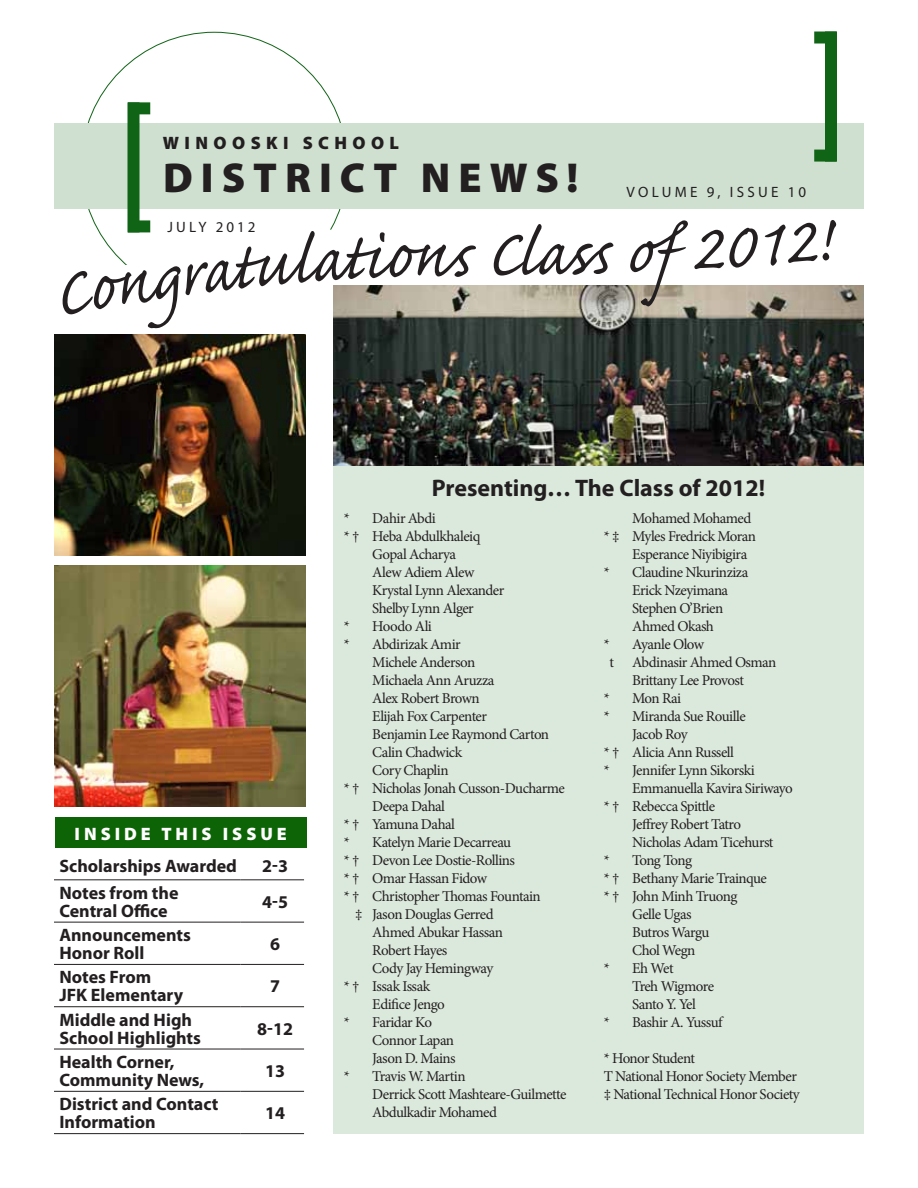
<style>
.page{position:relative;width:918px;height:1188px;background:#fff}
.page>*{position:absolute;margin:0;border:0;box-sizing:border-box;transform-origin:0 0}
.t1{font:84px "Caflisch Script Pro";color:#231f20}
.t2{font:900 42px "Myriad Pro";letter-spacing:.19em;color:#231f20}
.t3{font:700 24px "Myriad Pro";color:#231f20}
.t4{font:700 18px/18px "Myriad Pro";color:#231f20}
.t5{font:900 18px "Myriad Pro";letter-spacing:.22em;color:#fff}
.t6{font:900 18px "Myriad Pro";letter-spacing:.3em;color:#231f20}
.t7{font:15px/18px "Minion Pro";letter-spacing:-.035em;color:#231f20}
.t8{font:15px "Myriad Pro";letter-spacing:.22em;color:#231f20}
.t9{font:15px "Myriad Pro";letter-spacing:.2em;color:#231f20}
</style>
<div class="page">
<img style="left:333px;top:285px;width:531px;height:182px">
<div style="left:54px;top:123px;width:810px;height:85px;background:#cfe0d0"></div>
<div style="left:128px;top:102px;width:12px;height:130px;background:#106416"></div>
<div style="left:128px;top:220px;width:22px;height:12px;background:#106416"></div>
<div style="left:128px;top:102px;width:22px;height:12px;background:#106416"></div>
<div style="left:825px;top:31px;width:12px;height:131px;background:#106416"></div>
<div style="left:814px;top:32px;width:23px;height:12px;background:#106416"></div>
<div style="left:814px;top:150px;width:23px;height:12px;background:#106416"></div>
<div style="left:333px;top:467px;width:531px;height:667px;background:#dbe8dc"></div>
<img style="left:54px;top:335px;width:252px;height:220px">
<div style="left:55px;top:818px;width:252px;height:30px;background:#0d6406"></div>
<img style="left:54px;top:566px;width:252px;height:241px">
<hr style="left:54px;top:879px;width:187px;height:1px;background:#231f20">
<hr style="left:241px;top:879px;width:63px;height:1px;background:#231f20">
<hr style="left:54px;top:922px;width:187px;height:1px;background:#231f20">
<hr style="left:241px;top:922px;width:63px;height:1px;background:#231f20">
<hr style="left:54px;top:964px;width:187px;height:1px;background:#231f20">
<hr style="left:241px;top:964px;width:63px;height:1px;background:#231f20">
<hr style="left:54px;top:1006px;width:187px;height:1px;background:#231f20">
<hr style="left:241px;top:1006px;width:63px;height:1px;background:#231f20">
<hr style="left:54px;top:1049px;width:187px;height:1px;background:#231f20">
<hr style="left:241px;top:1049px;width:63px;height:1px;background:#231f20">
<hr style="left:54px;top:1091px;width:187px;height:1px;background:#231f20">
<hr style="left:241px;top:1091px;width:63px;height:1px;background:#231f20">
<hr style="left:54px;top:1133px;width:187px;height:1px;background:#231f20">
<hr style="left:241px;top:1133px;width:63px;height:1px;background:#231f20">
<svg style="left:57px;top:228px;width:371px;height:107px"></svg>
<svg style="left:629px;top:285px;width:211px;height:22px;background:#b3a896"></svg>
<p class="t6" style="left:163px;top:131px;width:238px">WIN OOSKI SCH OOL</p>
<h2 class="t2" style="left:163px;top:150px;width:417px">DISTRIC T NEW S!</h2>
<p class="t9" style="left:167px;top:218px;width:90px">JULY 2012</p>
<h1 class="t1" style="left:412px;top:212px;width:198px;rotate:-1deg">n Cla</h1>
<h1 class="t1" style="left:451px;top:211px;width:21px">s</h1>
<p class="t8" style="left:627px;top:183px;width:181px">VOLUME 9, ISSUE 10</p>
<p class="t5" style="left:75px;top:822px;width:214px">INSIDE THIS ISSUE</p>
<p class="t4" style="left:59px;top:856px;width:179px">Scholarships Awarded</p>
<p class="t4" style="left:262px;top:856px;width:28px">2-3</p>
<p class="t4" style="left:59px;top:883px;width:121px">Notes from the<br>Central Office</p>
<p class="t4" style="left:262px;top:892px;width:28px">4-5</p>
<p class="t4" style="left:59px;top:925px;width:133px">Announcements<br>Honor Roll</p>
<p class="t4" style="left:270px;top:934px;width:11px">6</p>
<p class="t4" style="left:59px;top:968px;width:125px">Notes From<br>JFK Elementary</p>
<p class="t4" style="left:270px;top:977px;width:11px">7</p>
<p class="t4" style="left:59px;top:1010px;width:143px">Middle and High<br>School Highlights</p>
<p class="t4" style="left:257px;top:1019px;width:38px">8-12</p>
<p class="t4" style="left:59px;top:1052px;width:146px">Health Corner,<br>Community News,</p>
<p class="t4" style="left:265px;top:1061px;width:21px">13</p>
<p class="t4" style="left:59px;top:1095px;width:161px">District and Contact<br>Information</p>
<p class="t4" style="left:265px;top:1104px;width:21px">14</p>
<h3 class="t3" style="left:432px;top:472px;width:335px">Presenting… The Class of 2012!</h3>
<p class="t7" style="left:344px;top:509px;width:94px">* Dahir Abdi</p>
<p class="t7" style="left:344px;top:527px;width:138px">* † Heba Abdulkhaleiq</p>
<p class="t7" style="left:372px;top:545px;width:85px">Gopal Acharya</p>
<p class="t7" style="left:372px;top:563px;width:103px">Alew Adiem Alew</p>
<p class="t7" style="left:372px;top:581px;width:134px">Krystal Lynn Alexander</p>
<p class="t7" style="left:372px;top:599px;width:103px">Shelby Lynn Alger</p>
<p class="t7" style="left:344px;top:617px;width:90px">* Hoodo Ali</p>
<p class="t7" style="left:344px;top:635px;width:118px">* Abdirizak Amir</p>
<p class="t7" style="left:372px;top:653px;width:105px">Michele Anderson</p>
<p class="t7" style="left:372px;top:671px;width:124px">Michaela Ann Aruzza</p>
<p class="t7" style="left:372px;top:689px;width:109px">Alex Robert Brown</p>
<p class="t7" style="left:372px;top:707px;width:116px">Elijah Fox Carpenter</p>
<p class="t7" style="left:372px;top:725px;width:178px">Benjamin Lee Raymond Carton</p>
<p class="t7" style="left:372px;top:743px;width:91px">Calin Chadwick</p>
<p class="t7" style="left:372px;top:761px;width:78px">Cory Chaplin</p>
<p class="t7" style="left:344px;top:779px;width:223px">* † Nicholas Jonah Cusson-Ducharme</p>
<p class="t7" style="left:372px;top:797px;width:74px">Deepa Dahal</p>
<p class="t7" style="left:344px;top:815px;width:113px">* † Yamuna Dahal</p>
<p class="t7" style="left:344px;top:833px;width:169px">* Katelyn Marie Decarreau</p>
<p class="t7" style="left:344px;top:851px;width:173px">* † Devon Lee Dostie-Rollins</p>
<p class="t7" style="left:344px;top:869px;width:145px">* † Omar Hassan Fidow</p>
<p class="t7" style="left:344px;top:887px;width:199px">* † Christopher Thomas Fountain</p>
<p class="t7" style="left:355px;top:905px;width:140px">‡ Jason Douglas Gerred</p>
<p class="t7" style="left:372px;top:923px;width:132px">Ahmed Abukar Hassan</p>
<p class="t7" style="left:372px;top:941px;width:77px">Robert Hayes</p>
<p class="t7" style="left:372px;top:959px;width:123px">Cody Jay Hemingway</p>
<p class="t7" style="left:344px;top:977px;width:88px">* † Issak Issak</p>
<p class="t7" style="left:372px;top:995px;width:74px">Edifice Jengo</p>
<p class="t7" style="left:344px;top:1013px;width:90px">* Faridar Ko</p>
<p class="t7" style="left:372px;top:1031px;width:83px">Connor Lapan</p>
<p class="t7" style="left:372px;top:1049px;width:85px">Jason D. Mains</p>
<p class="t7" style="left:344px;top:1067px;width:123px">* Travis W. Martin</p>
<p class="t7" style="left:372px;top:1085px;width:196px">Derrick Scott Mashteare-Guilmette</p>
<p class="t7" style="left:372px;top:1103px;width:126px">Abdulkadir Mohamed</p>
<p class="t7" style="left:632px;top:509px;width:121px">Mohamed Mohamed</p>
<p class="t7" style="left:604px;top:527px;width:154px">* ‡ Myles Fredrick Moran</p>
<p class="t7" style="left:632px;top:545px;width:117px">Esperance Niyibigira</p>
<p class="t7" style="left:604px;top:563px;width:146px">* Claudine Nkurinziza</p>
<p class="t7" style="left:632px;top:581px;width:98px">Erick Nzeyimana</p>
<p class="t7" style="left:632px;top:599px;width:93px">Stephen O’Brien</p>
<p class="t7" style="left:632px;top:617px;width:83px">Ahmed Okash</p>
<p class="t7" style="left:604px;top:635px;width:102px">* Ayanle Olow</p>
<p class="t7" style="left:609px;top:653px;width:168px">t Abdinasir Ahmed Osman</p>
<p class="t7" style="left:632px;top:671px;width:113px">Brittany Lee Provost</p>
<p class="t7" style="left:604px;top:689px;width:79px">* Mon Rai</p>
<p class="t7" style="left:604px;top:707px;width:144px">* Miranda Sue Rouille</p>
<p class="t7" style="left:632px;top:725px;width:57px">Jacob Roy</p>
<p class="t7" style="left:604px;top:743px;width:132px">* † Alicia Ann Russell</p>
<p class="t7" style="left:604px;top:761px;width:153px">* Jennifer Lynn Sikorski</p>
<p class="t7" style="left:632px;top:779px;width:162px">Emmanuella Kavira Siriwayo</p>
<p class="t7" style="left:604px;top:797px;width:113px">* † Rebecca Spittle</p>
<p class="t7" style="left:632px;top:815px;width:110px">Jeffrey Robert Tatro</p>
<p class="t7" style="left:632px;top:833px;width:143px">Nicholas Adam Ticehurst</p>
<p class="t7" style="left:604px;top:851px;width:90px">* Tong Tong</p>
<p class="t7" style="left:604px;top:869px;width:165px">* † Bethany Marie Trainque</p>
<p class="t7" style="left:604px;top:887px;width:135px">* † John Minh Truong</p>
<p class="t7" style="left:632px;top:905px;width:61px">Gelle Ugas</p>
<p class="t7" style="left:632px;top:923px;width:79px">Butros Wargu</p>
<p class="t7" style="left:632px;top:941px;width:65px">Chol Wegn</p>
<p class="t7" style="left:604px;top:959px;width:71px">* Eh Wet</p>
<p class="t7" style="left:632px;top:977px;width:83px">Treh Wigmore</p>
<p class="t7" style="left:632px;top:995px;width:65px">Santo Y. Yel</p>
<p class="t7" style="left:604px;top:1013px;width:120px">* Bashir A. Yussuf</p>
<p class="t7" style="left:604px;top:1049px;width:198px">* Honor Student<br>T National Honor Society Member ‡ National Technical Honor Society</p>
</div>
